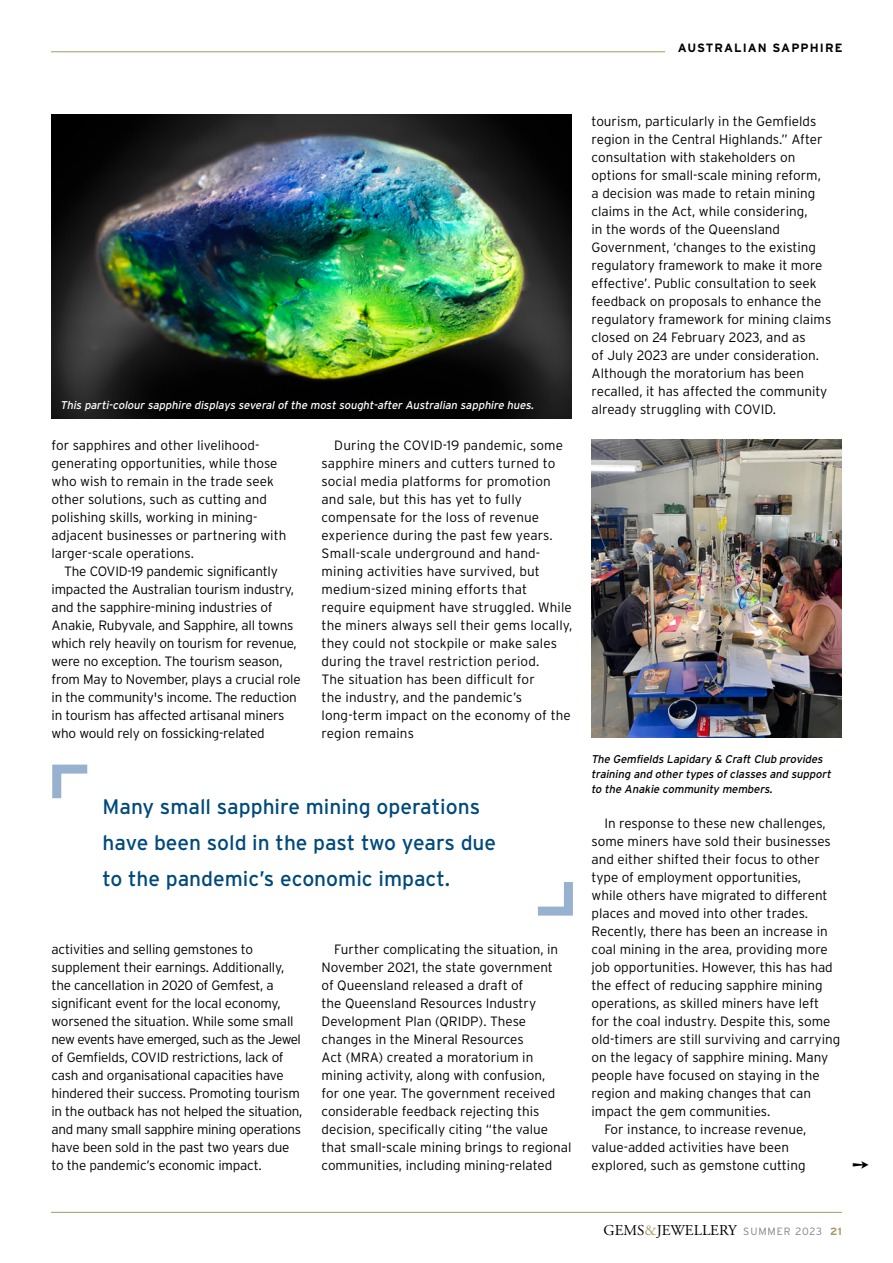
<style>
.page{position:relative;width:893px;height:1263px;background:#fff}
.page>*{position:absolute;margin:0;border:0;box-sizing:border-box;transform-origin:0 0}
.t1{font:21px/36px "Interstate";color:#004a7a}
.t2{font:15px "Adobe Garamond Pro";color:#000}
.t3{font:300 13.5px/18px "Interstate";color:#000}
.t4{font:700 12px "Interstate";letter-spacing:.09em;color:#000}
.t5{font:italic 11.25px/15px "Interstate";color:#000}
.t6{font:italic 11.25px "Interstate";color:#fff}
.s1{color:#a99866}
.s2{font-family:"Interstate";font-weight:300;font-size:10.5px;color:#808285}
.s3{font-family:"Interstate";font-weight:700;font-size:10.5px;color:#a99866}
</style>
<div class="page">
<hr style="left:51px;top:1212px;width:791px;height:1px;background:#a99866">
<hr style="left:51px;top:51px;width:614px;height:1px;background:#a99866">
<img style="left:51px;top:115px;width:521px;height:303px">
<img style="left:591px;top:439px;width:251px;height:299px">
<svg style="left:52px;top:764px;width:36px;height:35px"></svg>
<svg style="left:537px;top:882px;width:36px;height:34px"></svg>
<p class="t4" style="left:678px;top:41px;width:166px">AUSTRALIAN SAPPHIRE</p>
<p class="t6" style="left:60px;top:399px;width:477px">This parti-colour sapphire displays severalofthe most sought-after Australian sapphire hues.</p>
<p class="t3" style="left:52px;top:436px;width:236px">for sapphires and other livelihood&shy;generating opportunities, while those who wish to remain in the trade seek other solutions, such as cutting and polishing skills, working in mining&shy;adjacent businesses or partnering with larger-scale operations.</p>
<p class="t3" style="left:52px;top:562px;width:251px;text-indent:13px">The COVID-19 pandemic significantly impacted the Australian tourism industry, and the sapphire-mining industries of Anakie, Rubyvale, and Sapphire, all towns which rely heavily on tourism for revenue, were no exception. The tourism season, from May to November, plays a crucial role in the community's income. The reduction in tourism has affected artisanal miners who would rely on fossicking-related</p>
<p class="t3" style="left:322px;top:436px;width:252px;text-indent:13px">During the COVID-19 pandemic, some sapphire miners and cutters turned to social media platforms for promotion and sale, but this has yet to fully compensate for the loss of revenue experience during the past few years.<br>Small-scale underground and hand&shy;mining activities have survived, but medium-sized mining efforts that require equipment have struggled. While the miners always sell their gems locally, they could not stockpile or make sales during the travel restriction period.<br>The situation has been difficult for<br>the industry, and the pandemic’s long-term impact on the economy of the region remains</p>
<h1 class="t1" style="left:102px;top:788px;width:395px">Many small sapphire mining operations have been sold in the past two years due to the pandemic’s economic impact.</h1>
<p class="t3" style="left:52px;top:940px;width:252px">activities and selling gemstones to supplement their earnings. Additionally, the cancellation in 2020 of Gemfest, a significant event for the local economy, worsened the situation. While some small new events have emerged, such as the Jewel of Gemfields, COVID restrictions, lack of cash and organisational capacities have hindered their success. Promoting tourism in the outback has not helped the situation, and many small sapphire mining operations have been sold in the past two years due to the pandemic’s economic impact.</p>
<p class="t3" style="left:322px;top:940px;width:252px;text-indent:13px">Further complicating the situation, in November 2021, the state government<br>of Queensland released a draft of<br>the Queensland Resources Industry Development Plan (QRIDP). These changes in the Mineral Resources<br>Act (MRA) created a moratorium in mining activity, along with confusion,<br>for one year. The government received considerable feedback rejecting this decision, specifically citing “the value that small-scale mining brings to regional communities, including mining-related</p>
<p class="t3" style="left:592px;top:112px;width:241px">tourism, particularly in the Gemfields region in the Central Highlands.” After consultation with stakeholders on options for small-scale mining reform, a decision was made to retain mining claims in the Act, while considering,<br>in the words of the Queensland Government, ‘changes to the existing regulatory framework to make it more effective’. Public consultation to seek feedback on proposals to enhance the regulatory framework for mining claims closed on 24 February 2023, and as<br>of July 2023 are under consideration.<br>Although the moratorium has been recalled, it has affected the community already struggling with COVID.</p>
<p class="t5" style="left:591px;top:751px;width:244px">The Gemfields Lapidary &amp; Craft Club provides training and other types ofclasses and support to the Anakie community members.</p>
<p class="t3" style="left:604px;top:814px;width:223px">In response to these new challenges,</p>
<p class="t3" style="left:592px;top:832px;width:241px">some miners have sold their businesses</p>
<p class="t3" style="left:592px;top:850px;width:230px">and either shifted their focus to other</p>
<p class="t3" style="left:592px;top:868px;width:211px">type of employment opportunities,</p>
<p class="t3" style="left:592px;top:886px;width:238px">while others have migrated to different</p>
<p class="t3" style="left:592px;top:904px;width:218px">places and moved into other trades.</p>
<p class="t3" style="left:592px;top:922px;width:238px">Recently, there has been an increase in</p>
<p class="t3" style="left:592px;top:940px;width:238px">coal mining in the area, providing more</p>
<p class="t3" style="left:592px;top:958px;width:243px">job opportunities. However, this has had</p>
<p class="t3" style="left:592px;top:976px;width:233px">the effect of reducing sapphire mining</p>
<p class="t3" style="left:592px;top:994px;width:229px">operations, as skilled miners have left</p>
<p class="t3" style="left:592px;top:1012px;width:240px">for the coal industry. Despite this, some</p>
<p class="t3" style="left:592px;top:1030px;width:250px">old-timers are still surviving and carrying</p>
<p class="t3" style="left:592px;top:1048px;width:238px">on the legacy of sapphire mining. Many</p>
<p class="t3" style="left:592px;top:1066px;width:230px">people have focused on staying in the</p>
<p class="t3" style="left:592px;top:1084px;width:221px">region and making changes that can</p>
<p class="t3" style="left:592px;top:1102px;width:180px">impact the gem communities.</p>
<p class="t3" style="left:604px;top:1120px;width:204px">For instance, to increase revenue,</p>
<p class="t3" style="left:592px;top:1138px;width:199px">value-added activities have been</p>
<p class="t3" style="left:592px;top:1156px;width:215px">explored, such as gemstone cutting</p>
<p class="t2" style="left:604px;top:1221px;width:240px">GEMS<span class="s1">&amp;</span>JEWELLERY <span class="s2">SUMMER 2023</span> <span class="s3">21</span></p>
</div>
